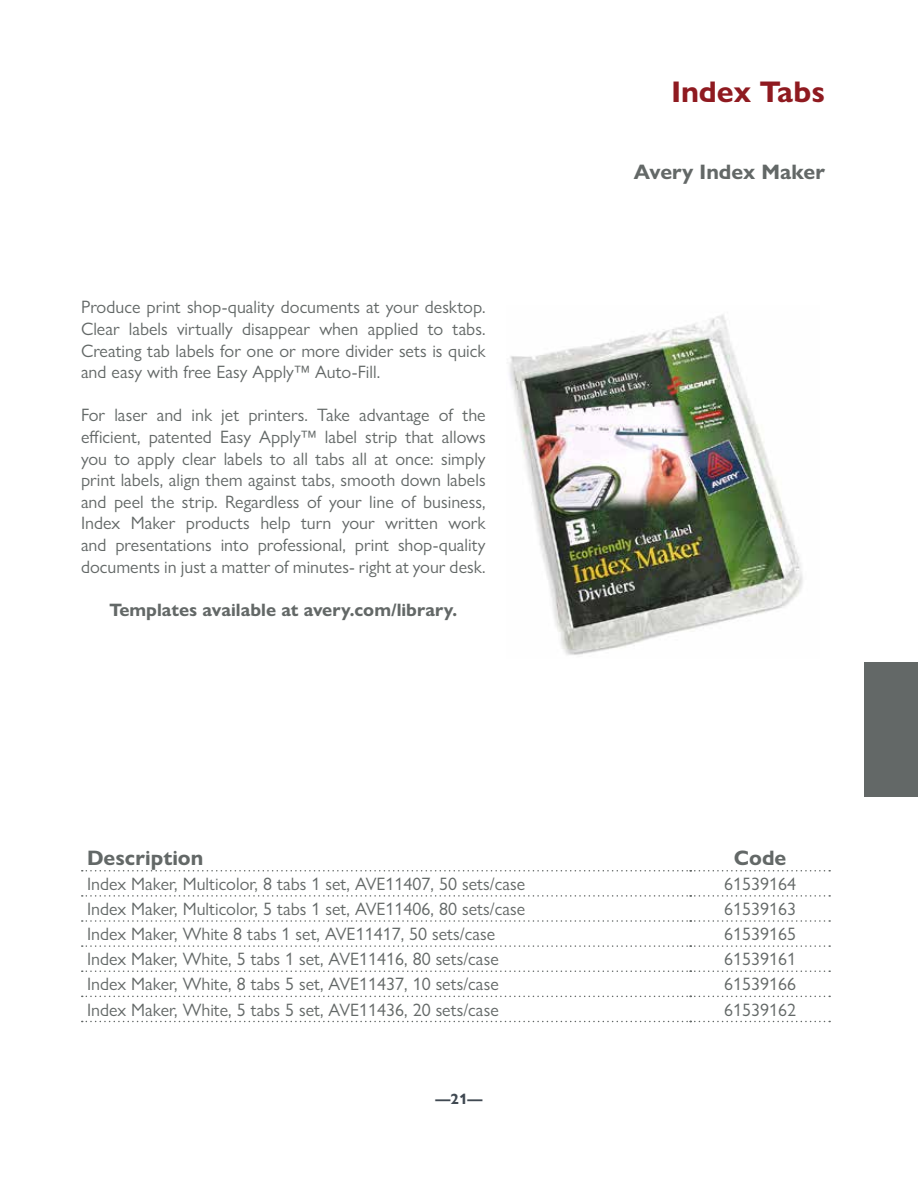
<style>
.page{position:relative;width:918px;height:1188px;background:#fff}
.page>*{position:absolute;margin:0;border:0;box-sizing:border-box;transform-origin:0 0}
.t1{font:700 30px "Gill Sans Nova";color:#8f1a20}
.t2{font:700 21px "Gill Sans Nova";color:#636867}
.t3{font:18px/21.6px "Gill Sans Nova";color:#636867;text-align:justify}
.t4{font:700 18px "Gill Sans Nova";color:#636867}
.t5{font:700 15px "Gill Sans Nova";color:#404952}
</style>
<div class="page">
<div style="left:864px;top:662px;width:54px;height:135px;background:#636867"></div>
<svg style="left:82px;top:870px;width:748px;height:2px"></svg>
<svg style="left:82px;top:895px;width:748px;height:2px"></svg>
<svg style="left:82px;top:920px;width:748px;height:2px"></svg>
<svg style="left:82px;top:945px;width:748px;height:2px"></svg>
<svg style="left:82px;top:970px;width:748px;height:2px"></svg>
<svg style="left:82px;top:996px;width:748px;height:1px"></svg>
<svg style="left:82px;top:1021px;width:748px;height:1px"></svg>
<img style="left:509px;top:314px;width:294px;height:341px">
<h1 class="t1" style="left:672px;top:73px;width:155px">Index Tabs</h1>
<p class="t3" style="left:81px;top:296px;width:406px">Produce print shop-quality documents at your desktop.<br>Clear labels virtually disappear when applied to tabs.<br>Creating tab labels for one or more divider sets is quick and easy with free Easy Apply™ Auto-Fill.</p>
<p class="t3" style="left:81px;top:404px;width:406px">For laser and ink jet printers. Take advantage of the efficient, patented Easy Apply™ label strip that allows you to apply clear labels to all tabs all at once: simply print labels, align them against tabs, smooth down labels and peel the strip. Regardless of your line of business, Index Maker products help turn your written work and presentations into professional, print shop-quality documents in just a matter of minutes- right at your desk.</p>
<p class="t4" style="left:109px;top:599px;width:349px">Templates available at avery.com/library.</p>
<p class="t2" style="left:634px;top:158px;width:193px">Avery Index Maker</p>
<p class="t2" style="left:87px;top:845px;width:118px">Description</p>
<p class="t2" style="left:734px;top:845px;width:54px">Code</p>
<p class="t3" style="left:87px;top:873px;width:440px">Index Maker, Multicolor, 8 tabs 1 set, AVE11407, 50 sets/case</p>
<p class="t3" style="left:724px;top:873px;width:73px">61539164</p>
<p class="t3" style="left:87px;top:898px;width:440px">Index Maker, Multicolor, 5 tabs 1 set, AVE11406, 80 sets/case</p>
<p class="t3" style="left:724px;top:898px;width:73px">61539163</p>
<p class="t3" style="left:87px;top:923px;width:410px">Index Maker, White 8 tabs 1 set, AVE11417, 50 sets/case</p>
<p class="t3" style="left:724px;top:923px;width:73px">61539165</p>
<p class="t3" style="left:87px;top:948px;width:413px">Index Maker, White, 5 tabs 1 set, AVE11416, 80 sets/case</p>
<p class="t3" style="left:724px;top:948px;width:73px">61539161</p>
<p class="t3" style="left:87px;top:973px;width:413px">Index Maker, White, 8 tabs 5 set, AVE11437, 10 sets/case</p>
<p class="t3" style="left:724px;top:973px;width:73px">61539166</p>
<p class="t3" style="left:87px;top:998px;width:413px">Index Maker, White, 5 tabs 5 set, AVE11436, 20 sets/case</p>
<p class="t3" style="left:724px;top:998px;width:73px">61539162</p>
<p class="t5" style="left:436px;top:1089px;width:48px">—21—</p>
</div>
